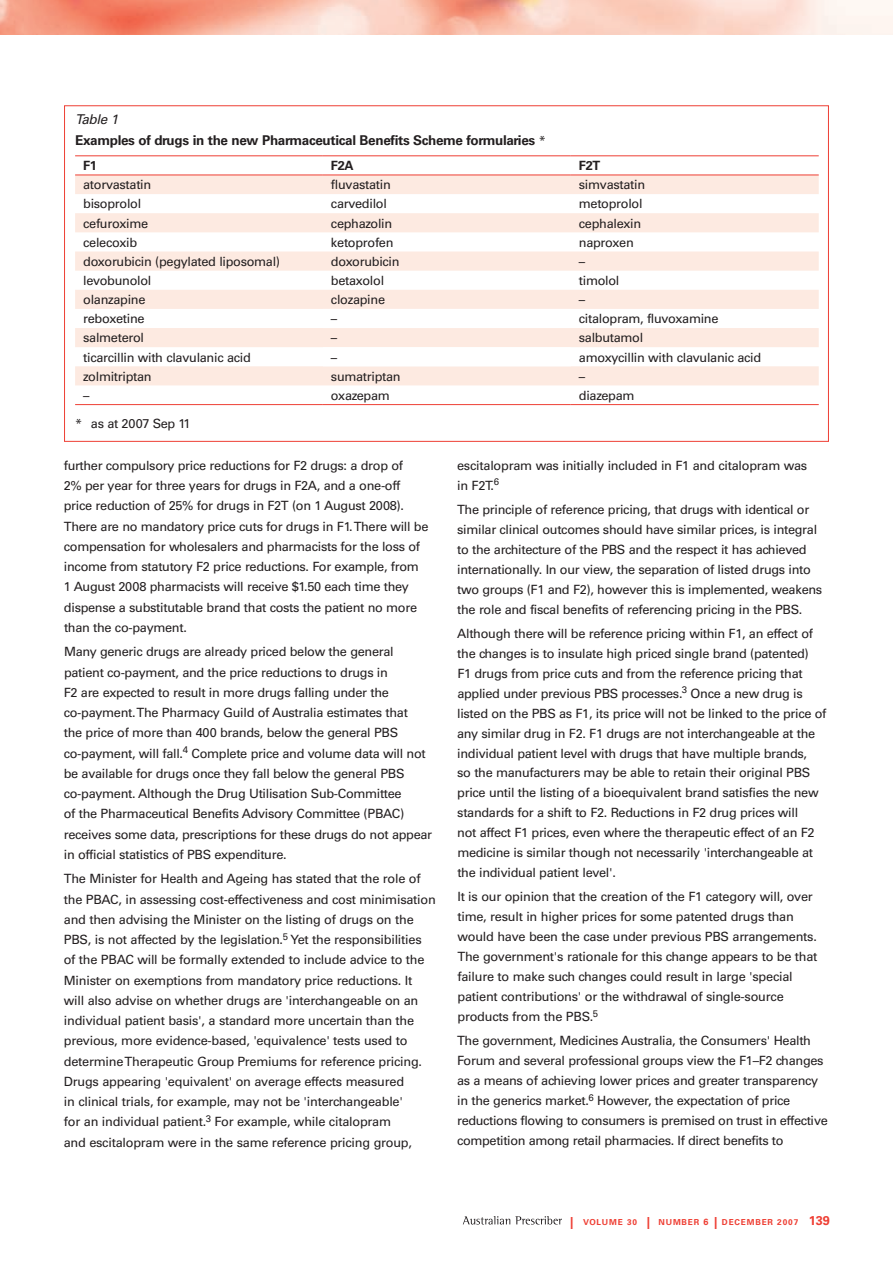
<style>
.page{position:relative;width:893px;height:1263px;background:#fff}
.page>*{position:absolute;margin:0;border:0;box-sizing:border-box;transform-origin:0 0}
.t1{font:700 13.5px/21.5px "Univers LT";letter-spacing:-.025em;color:#231f20}
.t2{font:12.75px/20.2px "Univers LT";letter-spacing:-.025em;color:#231f20}
.t3{font:700 12.75px "Univers LT";letter-spacing:-.025em;color:#231f20}
.t4{font:700 8.25px "Univers LT";letter-spacing:.1em;color:#ee3f34}
.s1{font-weight:400;font-style:italic}
.s2{font-weight:400;font-size:12.75px}
.s3{font-size:12px}
.s4{font-size:9px}
.s5{font-size:12.75px}
</style>
<div class="page">
<svg style="left:463px;top:1216px;width:99px;height:8px"></svg>
<img style="left:0;top:0;width:893px;height:34px">
<svg style="left:75px;top:176px;width:744px;height:209px;fill:#fdeae1"></svg>
<svg style="left:323px;top:309px;width:248px;height:57px"></svg>
<hr style="left:75px;top:156px;width:248px;height:1px;background:#ee3f34">
<hr style="left:323px;top:156px;width:248px;height:1px;background:#ee3f34">
<hr style="left:571px;top:156px;width:248px;height:1px;background:#ee3f34">
<hr style="left:75px;top:175px;width:248px;height:1px;background:#ee3f34">
<hr style="left:323px;top:175px;width:248px;height:1px;background:#ee3f34">
<hr style="left:571px;top:175px;width:248px;height:1px;background:#ee3f34">
<hr style="left:75px;top:404px;width:248px;height:1px;background:#ee3f34">
<hr style="left:323px;top:404px;width:248px;height:1px;background:#ee3f34">
<hr style="left:571px;top:404px;width:248px;height:1px;background:#ee3f34">
<p class="t1" style="left:75px;top:108px;width:472px"><span class="s1">Table 1<br></span>Examples of drugs in the new Pharmaceutical Benefits Scheme formularies <span class="s2">*</span></p>
<p class="t3" style="left:83px;top:158px;width:15px">F1</p>
<p class="t3" style="left:331px;top:158px;width:24px">F2A</p>
<p class="t3" style="left:579px;top:158px;width:23px">F2T</p>
<p class="t2" style="left:83px;top:175px;width:70px">atorvastatin</p>
<p class="t2" style="left:331px;top:175px;width:61px">fluvastatin</p>
<p class="t2" style="left:579px;top:175px;width:68px">simvastatin</p>
<p class="t2" style="left:83px;top:194px;width:60px">bisoprolol</p>
<p class="t2" style="left:331px;top:194px;width:57px">carvedilol</p>
<p class="t2" style="left:579px;top:194px;width:65px">metoprolol</p>
<p class="t2" style="left:83px;top:213px;width:66px">cefuroxime</p>
<p class="t2" style="left:331px;top:213px;width:63px">cephazolin</p>
<p class="t2" style="left:579px;top:213px;width:64px">cephalexin</p>
<p class="t2" style="left:83px;top:232px;width:55px">celecoxib</p>
<p class="t2" style="left:331px;top:232px;width:64px">ketoprofen</p>
<p class="t2" style="left:579px;top:232px;width:56px">naproxen</p>
<p class="t2" style="left:83px;top:251px;width:198px">doxorubicin (pegylated liposomal)</p>
<p class="t2" style="left:331px;top:251px;width:70px">doxorubicin</p>
<p class="t2" style="left:579px;top:251px;width:8px">–</p>
<p class="t2" style="left:83px;top:270px;width:70px">levobunolol</p>
<p class="t2" style="left:331px;top:270px;width:55px">betaxolol</p>
<p class="t2" style="left:579px;top:270px;width:42px">timolol</p>
<p class="t2" style="left:83px;top:290px;width:64px">olanzapine</p>
<p class="t2" style="left:331px;top:290px;width:56px">clozapine</p>
<p class="t2" style="left:579px;top:290px;width:8px">–</p>
<p class="t2" style="left:83px;top:309px;width:63px">reboxetine</p>
<p class="t2" style="left:331px;top:309px;width:8px">–</p>
<p class="t2" style="left:579px;top:309px;width:141px">citalopram, fluvoxamine</p>
<p class="t2" style="left:83px;top:328px;width:62px">salmeterol</p>
<p class="t2" style="left:331px;top:328px;width:8px">–</p>
<p class="t2" style="left:579px;top:328px;width:66px">salbutamol</p>
<p class="t2" style="left:83px;top:347px;width:169px">ticarcillin with clavulanic acid</p>
<p class="t2" style="left:331px;top:347px;width:8px">–</p>
<p class="t2" style="left:579px;top:347px;width:184px">amoxycillin with clavulanic acid</p>
<p class="t2" style="left:83px;top:366px;width:70px">zolmitriptan</p>
<p class="t2" style="left:331px;top:366px;width:71px">sumatriptan</p>
<p class="t2" style="left:579px;top:366px;width:8px">–</p>
<p class="t2" style="left:83px;top:385px;width:8px">–</p>
<p class="t2" style="left:331px;top:385px;width:60px">oxazepam</p>
<p class="t2" style="left:579px;top:385px;width:57px">diazepam</p>
<p class="t2" style="left:75px;top:413px;width:117px">* as at 2007 Sep 11</p>
<p class="t2" style="left:64px;top:455px;width:366px">further compulsory price reductions for F2 drugs: a drop of<br>2% per year for three years for drugs in F2A, and a one-off price reduction of 25% for drugs in F2T (on 1 August 2008).<br>There are no mandatory price cuts for drugs in F1.There will be compensation for wholesalers and pharmacists for the loss of income from statutory F2 price reductions. For example, from 1 August 2008 pharmacists will receive $1.50 each time they dispense a substitutable brand that costs the patient no more than the co-payment.</p>
<p class="t2" style="left:64px;top:642px;width:370px">Many generic drugs are already priced below the general patient co-payment, and the price reductions to drugs in<br>F2 are expected to result in more drugs falling under the co-payment.The Pharmacy Guild of Australia estimates that<br>the price of more than 400 brands, below the general PBS co-payment, will fall.<sup>4</sup> Complete price and volume data will not be available for drugs once they fall below the general PBS co-payment. Although the Drug Utilisation Sub-Committee<br>of the Pharmaceutical Benefits Advisory Committee (PBAC) receives some data, prescriptions for these drugs do not appear in official statistics of PBS expenditure.</p>
<p class="t2" style="left:64px;top:869px;width:374px">The Minister for Health and Ageing has stated that the role of the PBAC, in assessing cost-effectiveness and cost minimisation and then advising the Minister on the listing of drugs on the PBS, is not affected by the legislation.<sup>5</sup> Yet the responsibilities of the PBAC will be formally extended to include advice to the Minister on exemptions from mandatory price reductions. It will also advise on whether drugs are 'interchangeable on an individual patient basis', a standard more uncertain than the previous, more evidence-based, 'equivalence' tests used to determineTherapeutic Group Premiums for reference pricing.<br>Drugs appearing 'equivalent' on average effects measured<br>in clinical trials, for example, may not be 'interchangeable'<br>for an individual patient.<sup>3</sup> For example, while citalopram<br>and escitalopram were in the same reference pricing group,</p>
<p class="t2" style="left:457px;top:455px;width:352px">escitalopram was initially included in F1 and citalopram was in F2T.<sup>6</sup></p>
<p class="t2" style="left:457px;top:499px;width:367px">The principle of reference pricing, that drugs with identical or similar clinical outcomes should have similar prices, is integral to the architecture of the PBS and the respect it has achieved internationally. In our view, the separation of listed drugs into two groups (F1 and F2), however this is implemented, weakens the role and fiscal benefits of referencing pricing in the PBS.</p>
<p class="t2" style="left:457px;top:623px;width:371px">Although there will be reference pricing within F1, an effect of the changes is to insulate high priced single brand (patented)<br>F1 drugs from price cuts and from the reference pricing that applied under previous PBS processes.<sup>3</sup> Once a new drug is listed on the PBS as F1, its price will not be linked to the price of any similar drug in F2. F1 drugs are not interchangeable at the individual patient level with drugs that have multiple brands,<br>so the manufacturers may be able to retain their original PBS price until the listing of a bioequivalent brand satisfies the new standards for a shift to F2. Reductions in F2 drug prices will<br>not affect F1 prices, even where the therapeutic effect of an F2 medicine is similar though not necessarily 'interchangeable at the individual patient level'.</p>
<p class="t2" style="left:457px;top:887px;width:362px">It is our opinion that the creation of the F1 category will, over time, result in higher prices for some patented drugs than would have been the case under previous PBS arrangements.<br>The government's rationale for this change appears to be that failure to make such changes could result in large 'special patient contributions' or the withdrawal of single-source products from the PBS.<sup>5</sup></p>
<p class="t2" style="left:457px;top:1031px;width:372px">The government, Medicines Australia, the Consumers' Health Forum and several professional groups view the F1–F2 changes as a means of achieving lower prices and greater transparency in the generics market.<sup>6</sup> However, the expectation of price reductions flowing to consumers is premised on trust in effective competition among retail pharmacies. If direct benefits to</p>
<p class="t4" style="left:570px;top:1217px;width:47px"><span class="s3">|</span> Volume</p>
<p class="t4" style="left:627px;top:1217px;width:204px">30 <span class="s3">|</span> NUMBER <span class="s4">6</span> <span class="s3">|</span> DECEMBER 2007 <span class="s5">139</span></p>
</div>
